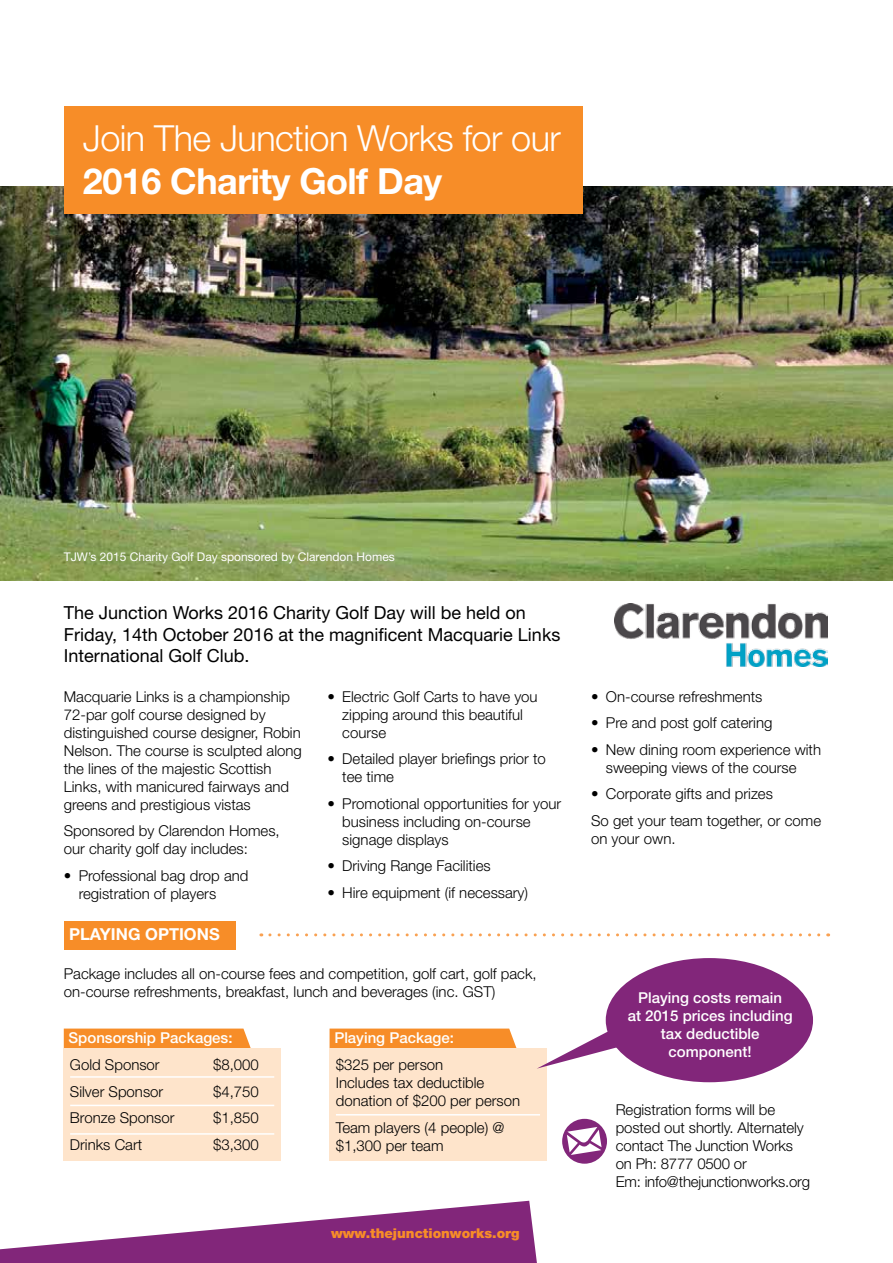
<style>
.page{position:relative;width:893px;height:1263px;background:#fff}
.page>*{position:absolute;margin:0;border:0;box-sizing:border-box;transform-origin:0 0}
.t1{font:300 36px "Helvetica Neue";letter-spacing:-.015em;color:#fff}
.t2{font:700 36px "Helvetica Neue";letter-spacing:-.015em;color:#fff}
.t3{font:18px/21.6px "Helvetica Neue";color:#000}
.t4{font:700 16.5px "Helvetica Neue";color:#fff}
.t5{font:300 15px/18px "Helvetica Neue";color:#000}
.t6{font:500 15px/18px "Helvetica Neue";color:#fff;text-align:center}
.t7{font:900 13.5px "Helvetica Neue";color:#f78d28}
.t8{font:12px "Helvetica Neue";color:#fff}
</style>
<div class="page">
<div style="left:606px;top:958px;width:207px;height:124px;background:#82267a;border-radius:50%"></div>
<img style="left:615px;top:603px;width:212px;height:63px">
<img style="left:0;top:186px;width:893px;height:394px">
<div style="left:64px;top:106px;width:519px;height:108px;background:#f78d28"></div>
<div style="left:64px;top:921px;width:171px;height:28px;background:#f78d28"></div>
<svg style="left:64px;top:1028px;width:187px;height:20px;background:#f79232"></svg>
<svg style="left:330px;top:1028px;width:187px;height:20px;background:#f79232"></svg>
<svg style="left:270px;top:933px;width:559px;height:3px"></svg>
<div style="left:64px;top:1048px;width:217px;height:113px;background:#fee4cb"></div>
<div style="left:330px;top:1048px;width:217px;height:113px;background:#fee4cb"></div>
<hr style="left:70px;top:1076px;width:204px;height:2px;background:#fff">
<hr style="left:70px;top:1105px;width:204px;height:1px;background:#fff">
<hr style="left:70px;top:1133px;width:204px;height:2px;background:#fff">
<hr style="left:336px;top:1114px;width:204px;height:1px;background:#fff">
<svg style="left:537px;top:1026px;width:85px;height:43px"></svg>
<div style="left:562px;top:1119px;width:45px;height:45px;background:#82267a;border-radius:50%"></div>
<svg style="left:567px;top:1127px;width:35px;height:28px"></svg>
<svg style="left:0;top:1201px;width:537px;height:62px"></svg>
<h1 class="t1" style="left:83px;top:116px;width:479px">Join The Junction Works for our</h1>
<h1 class="t2" style="left:83px;top:159px;width:361px">2016 Charity Golf Day</h1>
<p class="t8" style="left:64px;top:549px;width:332px">TJW’s 2015 Charity Golf Day sponsored by Clarendon Homes</p>
<p class="t3" style="left:64px;top:602px;width:498px">The Junction Works 2016 Charity Golf Day will be held on<br>Friday, 14th October 2016 at the magnificent Macquarie Links<br>International Golf Club.</p>
<p class="t5" style="left:64px;top:687px;width:240px">Macquarie Links is a championship 72-par golf course designed by distinguished course designer, Robin Nelson. The course is sculpted along the lines of the majestic Scottish Links, with manicured fairways and greens and prestigious vistas</p>
<p class="t5" style="left:64px;top:822px;width:217px">Sponsored by Clarendon Homes, our charity golf day includes:</p>
<p class="t5" style="left:79px;top:866px;width:171px;text-indent:-15px">• Professional bag drop and registration of players</p>
<p class="t4" style="left:69px;top:924px;width:152px">PLAYING OPTIONS</p>
<p class="t5" style="left:342px;top:687px;width:197px;text-indent:-15px">• Electric Golf Carts to have you zipping around this beautiful course</p>
<p class="t5" style="left:342px;top:750px;width:205px;text-indent:-15px">• Detailed player briefings prior to tee time</p>
<p class="t5" style="left:342px;top:794px;width:220px;text-indent:-15px">• Promotional opportunities for your business including on-course signage displays</p>
<p class="t5" style="left:327px;top:857px;width:165px">• Driving Range Facilities</p>
<p class="t5" style="left:327px;top:883px;width:202px">• Hire equipment (if necessary)</p>
<p class="t5" style="left:64px;top:965px;width:474px">Package includes all on-course fees and competition, golf cart, golf pack, on-course refreshments, breakfast, lunch and beverages (inc. GST)</p>
<p class="t6" style="left:69px;top:1028px;width:165px">Sponsorship Packages:</p>
<p class="t6" style="left:334px;top:1028px;width:121px">Playing Package:</p>
<p class="t5" style="left:70px;top:1055px;width:91px">Gold Sponsor</p>
<p class="t5" style="left:213px;top:1055px;width:47px">$8,000</p>
<p class="t5" style="left:70px;top:1082px;width:95px">Silver Sponsor</p>
<p class="t5" style="left:213px;top:1082px;width:47px">$4,750</p>
<p class="t5" style="left:70px;top:1108px;width:106px">Bronze Sponsor</p>
<p class="t5" style="left:213px;top:1108px;width:47px">$1,850</p>
<p class="t5" style="left:70px;top:1135px;width:74px">Drinks Cart</p>
<p class="t5" style="left:213px;top:1135px;width:47px">$3,300</p>
<p class="t5" style="left:336px;top:1055px;width:186px">$325 per person<br>Includes tax deductible donation of $200 per person</p>
<p class="t5" style="left:336px;top:1118px;width:170px">Team players (4 people) @ $1,300 per team</p>
<p class="t7" style="left:331px;top:1225px;width:190px">www.thejunctionworks.org</p>
<p class="t5" style="left:591px;top:687px;width:173px">• On-course refreshments</p>
<p class="t5" style="left:591px;top:714px;width:183px">• Pre and post golf catering</p>
<p class="t5" style="left:606px;top:740px;width:217px;text-indent:-15px">• New dining room experience with sweeping views of the course</p>
<p class="t5" style="left:591px;top:780px;width:232px;line-height:26.5px">• Corporate gifts and prizes<br>So get your team together, or come</p>
<p class="t5" style="left:591px;top:829px;width:86px">on your own.</p>
<p class="t6" style="left:628px;top:988px;width:166px">Playing costs remain<br>at 2015 prices including tax deductible component!</p>
<p class="t5" style="left:616px;top:1101px;width:196px">Registration forms will be posted out shortly. Alternately contact The Junction Works on Ph: 8777 0500 or<br>Em: info@thejunctionworks.org</p>
</div>
